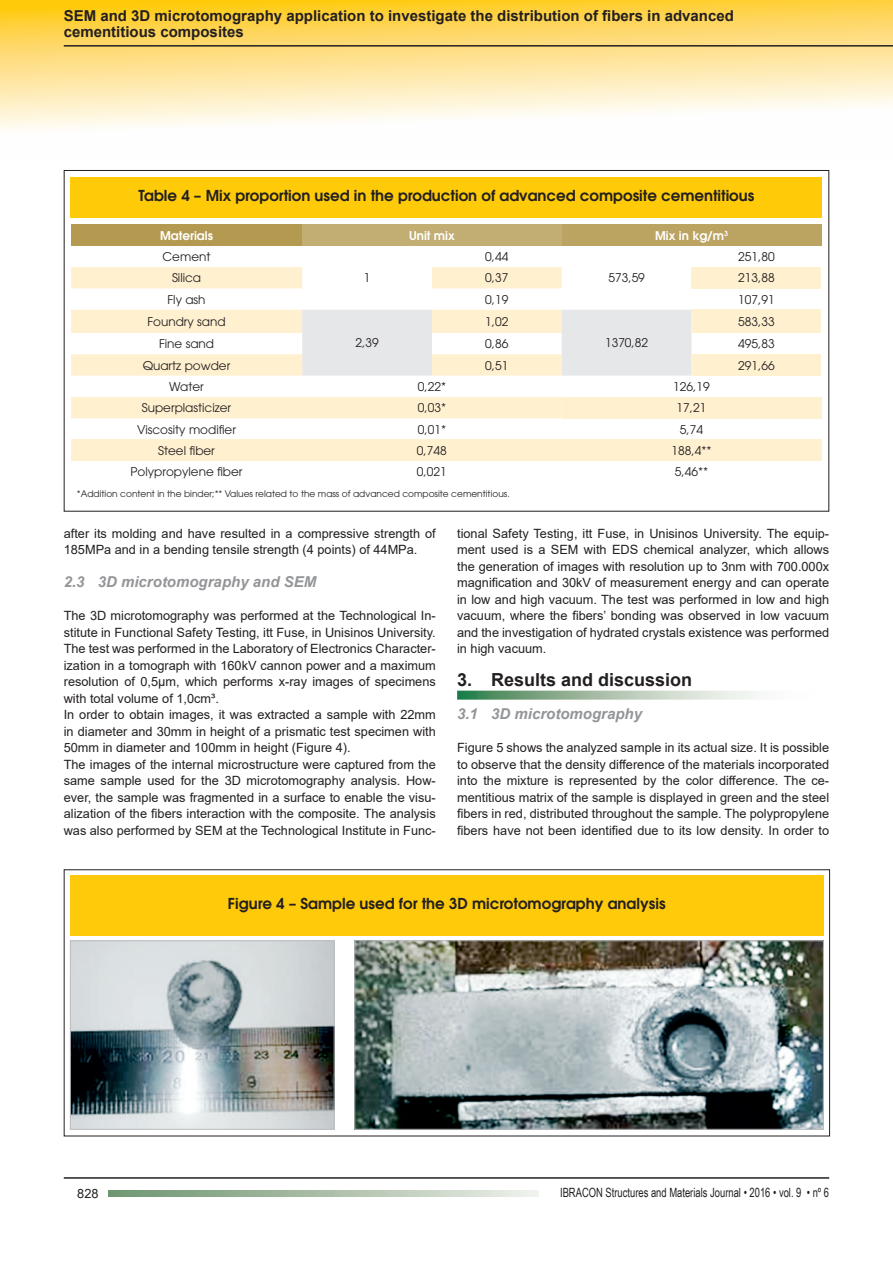
<style>
.page{position:relative;width:893px;height:1263px;background:#fff}
.page>*{position:absolute;margin:0;border:0;box-sizing:border-box;transform-origin:0 0}
.t1{font:700 18px "Arial";color:#231f20}
.t2{font:600 15px "Avant Garde";color:#231f20}
.t3{font:700 15px/16.5px "Arial";color:#231f20}
.t4{font:italic 700 15px "Arial";color:#939598}
.t5{font:12.75px/16.5px "Arial";color:#231f20}
.t6{font:12.75px "Arial Narrow";color:#231f20;scale:.9 1}
.t7{font:12px "Avant Garde";color:#231f20}
.t8{font:600 12px "Avant Garde";color:#fff}
.t9{font:9px "Avant Garde";color:#231f20}
</style>
<div class="page">
<svg style="left:0;top:0;width:893px;height:130px;background:#fee498"></svg>
<hr style="left:64px;top:1177px;width:765px;height:2px;background:#231f20">
<hr style="left:64px;top:45px;width:829px;height:2px;background:#231f20">
<svg style="left:108px;top:1190px;width:431px;height:6px;background:#acc0aa"></svg>
<svg style="left:457px;top:691px;width:300px;height:9px;background:#a5c1aa"></svg>
<div style="left:71px;top:177px;width:751px;height:40px;background:#ffcb08"></div>
<div style="left:71px;top:224px;width:231px;height:22px;background:#b39a50"></div>
<div style="left:302px;top:224px;width:260px;height:22px;background:#c2ae73"></div>
<div style="left:562px;top:224px;width:259px;height:22px;background:#bba461"></div>
<svg style="left:71px;top:267px;width:491px;height:21px"></svg>
<div style="left:692px;top:267px;width:129px;height:21px;background:#fff0d0"></div>
<div style="left:692px;top:310px;width:129px;height:23px;background:#fff0d0"></div>
<svg style="left:71px;top:310px;width:621px;height:66px"></svg>
<div style="left:692px;top:354px;width:129px;height:22px;background:#fff0d0"></div>
<div style="left:71px;top:397px;width:491px;height:21px;background:#fff0d0"></div>
<div style="left:562px;top:397px;width:259px;height:21px;background:#fff0d0"></div>
<div style="left:71px;top:440px;width:231px;height:21px;background:#fff0d0"></div>
<div style="left:302px;top:440px;width:260px;height:21px;background:#fff0d0"></div>
<div style="left:562px;top:440px;width:259px;height:21px;background:#fff0d0"></div>
<div style="left:64px;top:869px;width:766px;height:267px;border:1px solid #231f20"></div>
<img style="left:72px;top:942px;width:260px;height:185px">
<div style="left:70px;top:940px;width:264px;height:189px;border:1px solid #bcbdc0"></div>
<img style="left:357px;top:942px;width:464px;height:185px">
<div style="left:355px;top:940px;width:468px;height:189px;border:1px solid #bcbdc0"></div>
<div style="left:70px;top:875px;width:753px;height:60px;background:#feca0a"></div>
<p class="t3" style="left:64px;top:7px;width:672px">SEM and 3D microtomography application to investigate the distribution of fibers in advanced cementitious composites</p>
<p class="t2" style="left:138px;top:186px;width:617px">Table 4 – Mix proportion used in the production of advanced composite cementitious</p>
<p class="t8" style="left:160px;top:227px;width:54px">Materials</p>
<p class="t8" style="left:409px;top:227px;width:47px">Unit mix</p>
<p class="t8" style="left:655px;top:227px;width:74px">Mix in kg/m<sup>3</sup></p>
<p class="t7" style="left:163px;top:250px;width:50px">Cement</p>
<p class="t7" style="left:364px;top:271px;width:8px">1</p>
<p class="t7" style="left:485px;top:250px;width:25px">0,44</p>
<p class="t7" style="left:738px;top:250px;width:38px">251,80</p>
<p class="t7" style="left:172px;top:271px;width:31px">Silica</p>
<p class="t7" style="left:485px;top:271px;width:25px">0,37</p>
<p class="t7" style="left:738px;top:271px;width:38px">213,88</p>
<p class="t7" style="left:167px;top:292px;width:40px">Fly ash</p>
<p class="t7" style="left:485px;top:292px;width:25px">0,19</p>
<p class="t7" style="left:738px;top:292px;width:38px">107,91</p>
<p class="t7" style="left:147px;top:315px;width:80px">Foundry sand</p>
<p class="t7" style="left:355px;top:336px;width:25px">2,39</p>
<p class="t7" style="left:608px;top:271px;width:38px">573,59</p>
<p class="t7" style="left:485px;top:315px;width:25px">1,02</p>
<p class="t7" style="left:738px;top:315px;width:38px">583,33</p>
<p class="t7" style="left:605px;top:336px;width:45px">1370,82</p>
<p class="t7" style="left:159px;top:337px;width:57px">Fine sand</p>
<p class="t7" style="left:485px;top:337px;width:25px">0,86</p>
<p class="t7" style="left:738px;top:337px;width:38px">495,83</p>
<p class="t7" style="left:143px;top:358px;width:89px">Quartz powder</p>
<p class="t7" style="left:485px;top:358px;width:25px">0,51</p>
<p class="t7" style="left:738px;top:358px;width:38px">291,66</p>
<p class="t7" style="left:169px;top:379px;width:36px">Water</p>
<p class="t7" style="left:418px;top:379px;width:30px">0,22*</p>
<p class="t7" style="left:673px;top:379px;width:38px">126,19</p>
<p class="t7" style="left:142px;top:401px;width:91px">Superplasticizer</p>
<p class="t7" style="left:418px;top:401px;width:30px">0,03*</p>
<p class="t7" style="left:677px;top:401px;width:31px">17,21</p>
<p class="t7" style="left:137px;top:422px;width:101px">Viscosity modifier</p>
<p class="t7" style="left:418px;top:422px;width:30px">0,01*</p>
<p class="t7" style="left:680px;top:422px;width:25px">5,74</p>
<p class="t7" style="left:158px;top:443px;width:58px">Steel fiber</p>
<p class="t7" style="left:417px;top:443px;width:31px">0,748</p>
<p class="t7" style="left:671px;top:443px;width:42px">188,4**</p>
<p class="t7" style="left:130px;top:465px;width:114px">Polypropylene fiber</p>
<p class="t7" style="left:417px;top:465px;width:31px">0,021</p>
<p class="t7" style="left:675px;top:465px;width:35px">5,46**</p>
<p class="t9" style="left:77px;top:488px;width:434px">*Addition content in the binder;** Values related to the mass of advanced composite cementitious.</p>
<p class="t5" style="left:64px;top:525px;width:374px">after its molding and have resulted in a compressive strength of<br>185MPa and in a bending tensile strength (4 points) of 44MPa.</p>
<p class="t4" style="left:64px;top:572px;width:254px">2.3 3D microtomography and SEM</p>
<p class="t5" style="left:64px;top:607px;width:374px">The 3D microtomography was performed at the Technological In&shy;stitute in Functional Safety Testing, itt Fuse, in Unisinos University.<br>The test was performed in the Laboratory of Electronics Character&shy;ization in a tomograph with 160kV cannon power and a maximum resolution of 0,5μm, which performs x-ray images of specimens with total volume of 1,0cm³.<br>In order to obtain images, it was extracted a sample with 22mm in diameter and 30mm in height of a prismatic test specimen with 50mm in diameter and 100mm in height (Figure 4).<br>The images of the internal microstructure were captured from the same sample used for the 3D microtomography analysis. How&shy;ever, the sample was fragmented in a surface to enable the visu&shy;alization of the fibers interaction with the composite. The analysis was also performed by SEM at the Technological Institute in Func-</p>
<p class="t5" style="left:457px;top:525px;width:374px;text-align:justify">tional Safety Testing, itt Fuse, in Unisinos University. The equip&shy;ment used is a SEM with EDS chemical analyzer, which allows the generation of images with resolution up to 3nm with 700.000x magnification and 30kV of measurement energy and can operate in low and high vacuum. The test was performed in low and high vacuum, where the fibers’ bonding was observed in low vacuum and the investigation of hydrated crystals existence was performed in high vacuum.</p>
<h1 class="t1" style="left:457px;top:667px;width:237px">3. Results and discussion</h1>
<p class="t4" style="left:457px;top:704px;width:186px">3.1 3D microtomography</p>
<p class="t5" style="left:457px;top:739px;width:374px;text-align:justify">Figure 5 shows the analyzed sample in its actual size. It is possible to observe that the density difference of the materials incorporated into the mixture is represented by the color difference. The ce&shy;mentitious matrix of the sample is displayed in green and the steel fibers in red, distributed throughout the sample. The polypropylene fibers have not been identified due to its low density. In order to</p>
<p class="t2" style="left:228px;top:894px;width:439px">Figure 4 – Sample used for the 3D microtomography analysis</p>
<p class="t5" style="left:77px;top:1185px;width:23px">828</p>
<p class="t6" style="left:560px;top:1183px;width:300px">IBRACON Structures and Materials Journal • 2016 • vol. 9 • nº 6</p>
</div>
